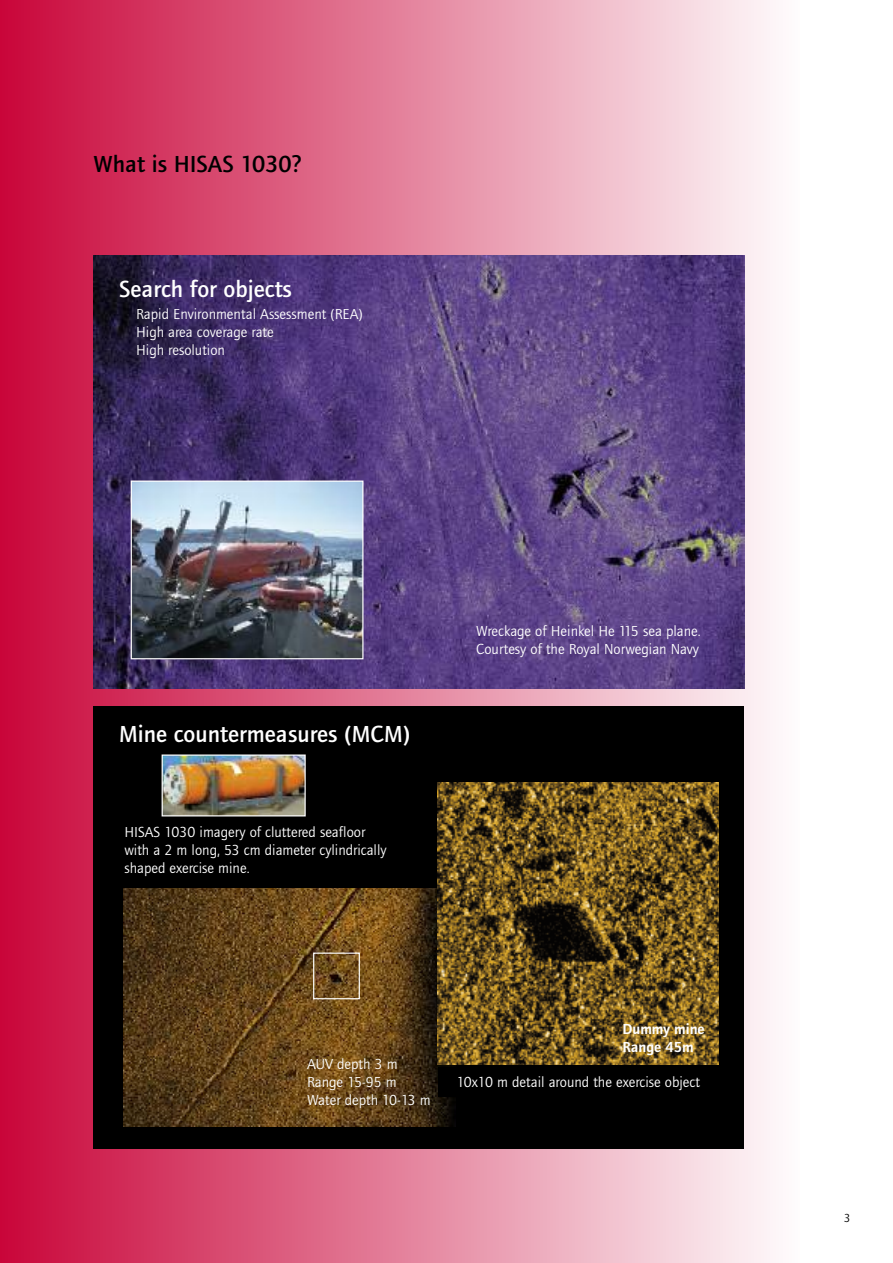
<style>
.page{position:relative;width:893px;height:1263px;background:#fff}
.page>*{position:absolute;margin:0;border:0;box-sizing:border-box;transform-origin:0 0}
.t1{font:500 24px "Foundry Journal";color:#fff}
.t2{font:500 24px "Foundry Journal";color:#000}
.t3{font:15px/18px "Foundry Journal";color:#fff}
.t4{font:600 15px/18px "Foundry Journal";color:#fff}
.t5{font:12px "Foundry Journal";color:#000}
</style>
<div class="page">
<div style="left:0;top:0;width:799px;height:1263px;background:linear-gradient(to right,#c80539,#fdfbfc)"></div>
<img style="left:94px;top:255px;width:650px;height:434px">
<div style="left:94px;top:706px;width:650px;height:442px;background:#000"></div>
<img style="left:133px;top:482px;width:228px;height:175px">
<div style="left:131px;top:480px;width:232px;height:179px;border:1px solid #fff"></div>
<img style="left:123px;top:888px;width:329px;height:238px">
<img style="left:438px;top:783px;width:281px;height:282px">
<img style="left:164px;top:756px;width:140px;height:58px">
<div style="left:162px;top:754px;width:144px;height:62px;border:1px solid #fff"></div>
<div style="left:313px;top:952px;width:47px;height:47px;border:1px solid #fff"></div>
<div style="left:438px;top:1067px;width:281px;height:30px;background:#000"></div>
<h1 class="t2" style="left:94px;top:155px;width:210px">What is HISAS 1030?</h1>
<h1 class="t1" style="left:119px;top:280px;width:174px">Search for objects</h1>
<p class="t3" style="left:136px;top:305px;width:228px">Rapid Environmental Assessment (REA)<br>High area coverage rate<br>High resolution</p>
<h1 class="t1" style="left:119px;top:725px;width:293px">Mine countermeasures (MCM)</h1>
<p class="t3" style="left:124px;top:823px;width:264px">HISAS 1030 imagery of cluttered seafloor with a 2 m long, 53 cm diameter cylindrically shaped exercise mine.</p>
<p class="t3" style="left:476px;top:622px;width:226px">Wreckage of Heinkel He 115 sea plane.<br>Courtesy of the Royal Norwegian Navy</p>
<p class="t3" style="left:307px;top:1055px;width:125px">AUV depth 3 m<br>Range 15-95 m<br>Water depth 10-13 m</p>
<p class="t4" style="left:622px;top:1021px;width:84px">Dummy mine<br>Range 45m</p>
<p class="t3" style="left:457px;top:1072px;width:245px">10x10 m detail around the exercise object</p>
<p class="t5" style="left:844px;top:1210px;width:8px">3</p>
</div>
